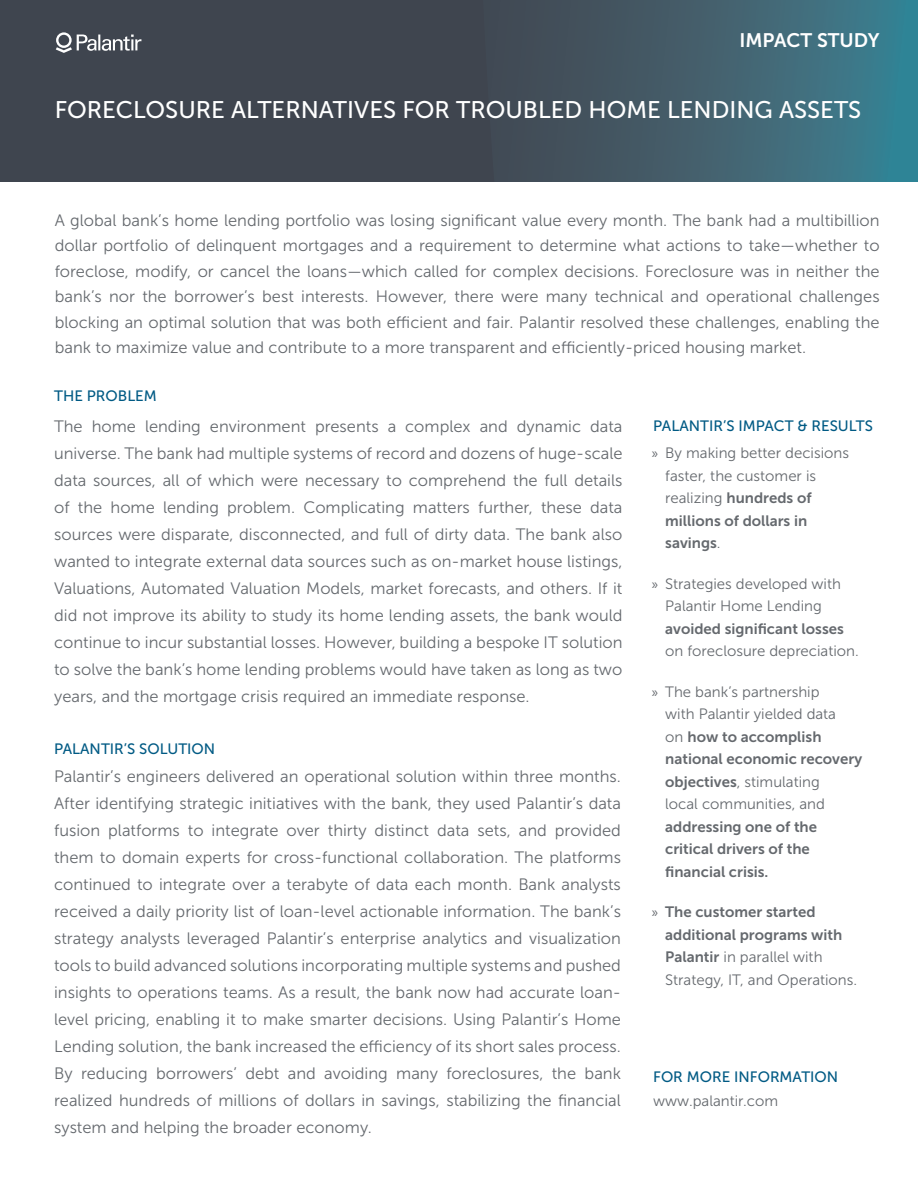
<style>
.page{position:relative;width:918px;height:1188px;background:#fff}
.page>*{position:absolute;margin:0;border:0;box-sizing:border-box;transform-origin:0 0}
.t1{font:24px "Museo Sans 500";color:#fff}
.t2{font:19.5px "Museo Sans 700";color:#fff}
.t3{font:16.5px/27px "Museo Sans 300";color:#65696e;text-align:justify}
.t4{font:15px/22.5px "Museo Sans 300";color:#65696e}
.t5{font:15px/22.5px "Museo Sans 700";color:#65696e}
.t6{font:15px "Museo Sans 500";color:#005a84}
.s1{font-family:"Myriad Pro"}
.s2{font-family:"Museo Sans 300"}
.s3{font-family:"Museo Sans 700"}
</style>
<div class="page">
<div style="left:0;top:0;width:918px;height:181px;background:#3f454f"></div>
<svg style="left:538px;top:0;width:380px;height:181px"></svg>
<svg style="left:56px;top:32px;width:85px;height:21px"></svg>
<p class="t2" style="left:739px;top:29px;width:142px">IMPACT STUDY</p>
<h1 class="t1" style="left:55px;top:96px;width:808px">FORECLOSURE ALTERNATIVES FOR TROUBLED HOME LENDING ASSETS</h1>
<p class="t3" style="left:55px;top:208px;width:827px;line-height:25.5px">A global bank’s home lending portfolio was losing significant value every month. The bank had a multibillion dollar portfolio of delinquent mortgages and a requirement to determine what actions to take—whether to foreclose, modify, or cancel the loans—which called for complex decisions. Foreclosure was in neither the bank’s nor the borrower’s best interests. However, there were many technical and operational challenges blocking an optimal solution that was both efficient and fair. Palantir resolved these challenges, enabling the bank to maximize value and contribute to a more transparent and efficiently-priced housing market.</p>
<p class="t6" style="left:54px;top:387px;width:53px">THE PROBLEM</p>
<p class="t3" style="left:54px;top:413px;width:570px">The home lending environment presents a complex and dynamic data universe. The bank had multiple systems of record and dozens of huge-scale data sources, all of which were necessary to comprehend the full details of the home lending problem. Complicating matters further, these data sources were disparate, disconnected, and full of dirty data. The bank also wanted to integrate external data sources such as on-market house listings, Valuations, Automated Valuation Models, market forecasts, and others. If it did not improve its ability to study its home lending assets, the bank would continue to incur substantial losses. However, building a bespoke IT solution to solve the bank’s home lending problems would have taken as long as two years, and the mortgage crisis required an immediate response.</p>
<p class="t6" style="left:54px;top:741px;width:45px">PALANTIR</p>
<p class="t6" style="left:124px;top:741px;width:26px">’S SOLUTION</p>
<p class="t3" style="left:54px;top:763px;width:568px">Palantir’s engineers delivered an operational solution within three months.<br>After identifying strategic initiatives with the bank, they used Palantir’s data fusion platforms to integrate over thirty distinct data sets, and provided them to domain experts for cross-functional collaboration. The platforms continued to integrate over a terabyte of data each month. Bank analysts received a daily priority list of loan-level actionable information. The bank’s strategy analysts leveraged Palantir’s enterprise analytics and visualization tools to build advanced solutions incorporating multiple systems and pushed insights to operations teams. As a result, the bank now had accurate loan&shy;level pricing, enabling it to make smarter decisions. Using Palantir’s Home Lending solution, the bank increased the efficiency of its short sales process.<br>By reducing borrowers’ debt and avoiding many foreclosures, the bank realized hundreds of millions of dollars in savings, stabilizing the financial system and helping the broader economy.</p>
<p class="t6" style="left:653px;top:418px;width:45px">PALANTIR</p>
<p class="t6" style="left:723px;top:418px;width:98px">’S IM PACT &amp; RESULTS</p>
<p class="t4" style="left:665px;top:442px;width:185px;text-indent:-14px"><span class="s1">»</span> By making better decisions faster, the customer is</p>
<p class="t5" style="left:665px;top:487px;width:148px"><span class="s2">realizing</span> hundreds of millions of dollars in savings<span class="s2">.</span></p>
<p class="t4" style="left:652px;top:572px;width:191px;text-align:center"><span class="s1">»</span> Strategies developed with<br>Palantir Home Lending</p>
<p class="t5" style="left:665px;top:617px;width:180px">avoided significant losses</p>
<p class="t4" style="left:665px;top:640px;width:195px">on foreclosure depreciation.</p>
<p class="t4" style="left:665px;top:680px;width:172px;text-indent:-14px"><span class="s1">»</span> The bank’s partnership with Palantir yielded data</p>
<p class="t5" style="left:665px;top:725px;width:199px"><span class="s2">on</span> how to accomplish national economic recovery</p>
<p class="t4" style="left:665px;top:770px;width:161px"><span class="s3">objectives</span>, stimulating local communities, and</p>
<p class="t5" style="left:665px;top:815px;width:153px">addressing one of the critical drivers of the financial crisis.</p>
<p class="t5" style="left:665px;top:901px;width:179px;text-indent:-14px"><span class="s1">»</span> The customer started additional programs with</p>
<p class="t4" style="left:665px;top:946px;width:193px"><span class="s3">Palantir</span> in parallel with<br>Strategy, IT, and Operations.</p>
<p class="t6" style="left:653px;top:1069px;width:149px">FOR MORE INFORMATIO</p>
<p class="t6" style="left:827px;top:1069px;width:13px">N</p>
<p class="t4" style="left:653px;top:1090px;width:126px">www.palantir.com</p>
</div>
